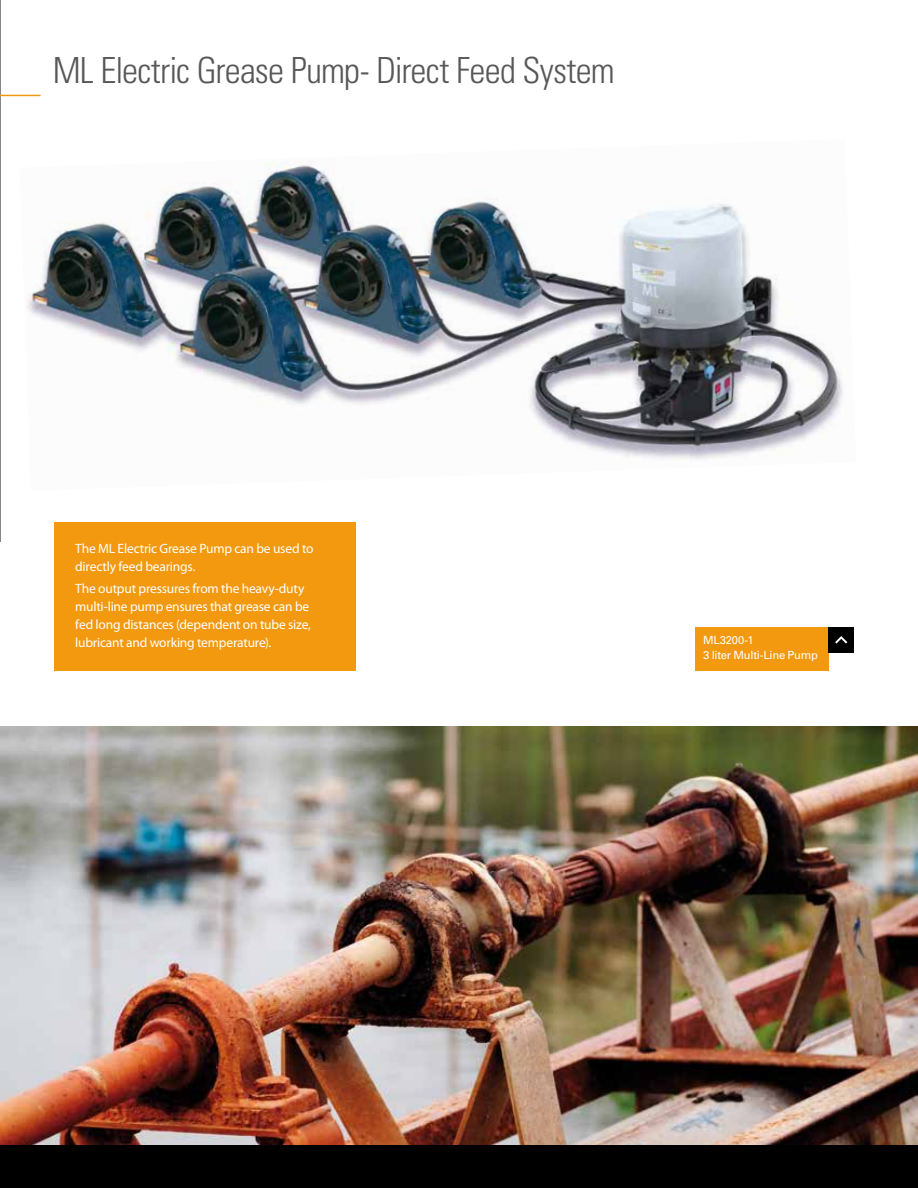
<style>
.page{position:relative;width:918px;height:1188px;background:#fff}
.page>*{position:absolute;margin:0;border:0;box-sizing:border-box;transform-origin:0 0}
.t1{font:300 condensed 36px "Univers LT Std";letter-spacing:-.02em;color:#58585a}
.t2{font:13.5px/18px "Myriad Pro";letter-spacing:-.015em;color:#fff}
.t3{font:11.25px/15px "Univers LT Std";letter-spacing:-.02em;color:#fff}
</style>
<div class="page">
<img style="left:27px;top:161px;width:816px;height:299px">
<hr style="left:0;top:0;width:1px;height:541px;background:#878889">
<div style="left:695px;top:627px;width:134px;height:44px;background:#f39910"></div>
<div style="left:829px;top:628px;width:25px;height:25px;background:#000"></div>
<svg style="left:835px;top:636px;width:12px;height:8px"></svg>
<div style="left:54px;top:522px;width:301px;height:149px;background:#f39910"></div>
<img style="left:0;top:727px;width:918px;height:418px">
<div style="left:0;top:1145px;width:918px;height:43px;background:#000"></div>
<hr style="left:0;top:95px;width:41px;height:1px;background:#f39910">
<h1 class="t1" style="left:53px;top:49px;width:564px">ML Electric Grease Pump- Direct Feed System</h1>
<p class="t2" style="left:75px;top:539px;width:240px">The ML Electric Grease Pump can be used to directly feed bearings.</p>
<p class="t2" style="left:75px;top:580px;width:237px">The output pressures from the heavy-duty multi-line pump ensures that grease can be fed long distances (dependent on tube size, lubricant and working temperature).</p>
<p class="t3" style="left:703px;top:633px;width:116px">ML3200-1<br>3 liter Multi-Line Pump</p>
</div>
